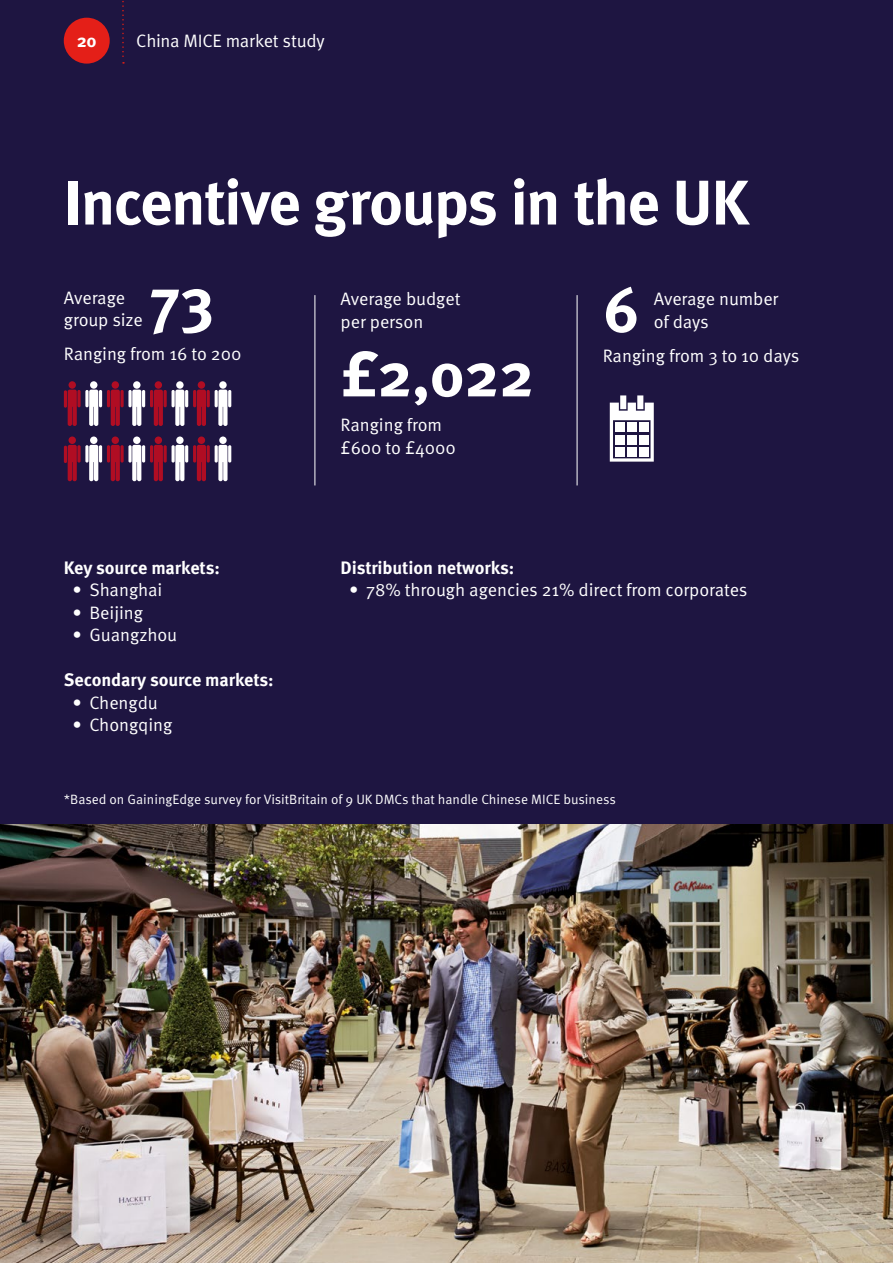
<style>
.page{position:relative;width:893px;height:1263px;background:#1e1541}
.page>*{position:absolute;margin:0;border:0;box-sizing:border-box;transform-origin:0 0}
.H4_-_Bold{font:700 63px "Meta Pro";letter-spacing:-.03em;color:#fff}
.Bullet{font:18px/22.5px "Meta Pro Norm";letter-spacing:-.005em;color:#fff}
.t1{font:700 18px "Meta Pro";letter-spacing:-.005em;color:#fff}
.t2{font:13.5px "Meta Pro Norm";color:#fff}
</style>
<div class="page">
<hr style="left:207px;top:445px;width:3px;height:17px;background:#b00d23">
<div style="left:69px;top:381px;width:7px;height:8px;background:#b00d23;border-radius:50%"></div>
<svg style="left:77px;top:390px;width:4px;height:17px"></svg>
<hr style="left:64px;top:390px;width:3px;height:18px;background:#b00d23">
<svg style="left:68px;top:390px;width:9px;height:36px"></svg>
<div style="left:90px;top:381px;width:7px;height:8px;background:#fff;border-radius:50%"></div>
<hr style="left:99px;top:390px;width:3px;height:17px;background:#fff">
<svg style="left:85px;top:390px;width:4px;height:17px"></svg>
<svg style="left:89px;top:390px;width:9px;height:36px"></svg>
<div style="left:112px;top:381px;width:7px;height:8px;background:#b00d23;border-radius:50%"></div>
<svg style="left:120px;top:390px;width:4px;height:17px"></svg>
<hr style="left:107px;top:390px;width:3px;height:17px;background:#b00d23">
<svg style="left:111px;top:390px;width:9px;height:36px"></svg>
<div style="left:133px;top:381px;width:8px;height:8px;background:#fff;border-radius:50%"></div>
<hr style="left:142px;top:390px;width:3px;height:17px;background:#fff">
<svg style="left:128px;top:390px;width:4px;height:17px"></svg>
<svg style="left:132px;top:390px;width:9px;height:36px"></svg>
<div style="left:155px;top:381px;width:7px;height:8px;background:#b00d23;border-radius:50%"></div>
<hr style="left:164px;top:390px;width:3px;height:17px;background:#b00d23">
<hr style="left:150px;top:390px;width:3px;height:17px;background:#b00d23">
<svg style="left:154px;top:390px;width:9px;height:36px"></svg>
<div style="left:176px;top:381px;width:8px;height:8px;background:#fff;border-radius:50%"></div>
<hr style="left:185px;top:390px;width:3px;height:17px;background:#fff">
<hr style="left:172px;top:390px;width:3px;height:17px;background:#fff">
<svg style="left:175px;top:390px;width:9px;height:36px"></svg>
<div style="left:198px;top:381px;width:7px;height:8px;background:#b00d23;border-radius:50%"></div>
<hr style="left:207px;top:390px;width:3px;height:17px;background:#b00d23">
<hr style="left:193px;top:390px;width:3px;height:17px;background:#b00d23">
<svg style="left:197px;top:390px;width:9px;height:36px"></svg>
<div style="left:219px;top:381px;width:8px;height:8px;background:#fff;border-radius:50%"></div>
<hr style="left:228px;top:390px;width:3px;height:17px;background:#fff">
<hr style="left:215px;top:390px;width:3px;height:17px;background:#fff">
<svg style="left:218px;top:390px;width:10px;height:36px"></svg>
<div style="left:69px;top:436px;width:7px;height:8px;background:#b00d23;border-radius:50%"></div>
<svg style="left:77px;top:445px;width:4px;height:17px"></svg>
<hr style="left:64px;top:446px;width:3px;height:17px;background:#b00d23">
<svg style="left:68px;top:445px;width:9px;height:36px"></svg>
<div style="left:90px;top:436px;width:7px;height:8px;background:#fff;border-radius:50%"></div>
<hr style="left:99px;top:445px;width:3px;height:17px;background:#fff">
<svg style="left:85px;top:445px;width:4px;height:17px"></svg>
<svg style="left:89px;top:445px;width:9px;height:36px"></svg>
<div style="left:112px;top:436px;width:7px;height:8px;background:#b00d23;border-radius:50%"></div>
<svg style="left:120px;top:445px;width:4px;height:17px"></svg>
<hr style="left:107px;top:445px;width:3px;height:17px;background:#b00d23">
<svg style="left:111px;top:445px;width:9px;height:36px"></svg>
<div style="left:133px;top:436px;width:8px;height:8px;background:#fff;border-radius:50%"></div>
<hr style="left:142px;top:445px;width:3px;height:17px;background:#fff">
<svg style="left:128px;top:445px;width:4px;height:17px"></svg>
<svg style="left:132px;top:445px;width:9px;height:36px"></svg>
<div style="left:155px;top:436px;width:7px;height:8px;background:#b00d23;border-radius:50%"></div>
<hr style="left:164px;top:445px;width:3px;height:17px;background:#b00d23">
<hr style="left:150px;top:445px;width:3px;height:17px;background:#b00d23">
<svg style="left:154px;top:445px;width:9px;height:36px"></svg>
<div style="left:176px;top:436px;width:8px;height:8px;background:#fff;border-radius:50%"></div>
<hr style="left:185px;top:445px;width:3px;height:17px;background:#fff">
<hr style="left:172px;top:445px;width:3px;height:17px;background:#fff">
<svg style="left:175px;top:445px;width:9px;height:36px"></svg>
<div style="left:198px;top:436px;width:7px;height:8px;background:#b00d23;border-radius:50%"></div>
<hr style="left:193px;top:445px;width:3px;height:17px;background:#b00d23">
<svg style="left:197px;top:445px;width:9px;height:36px"></svg>
<div style="left:219px;top:436px;width:8px;height:8px;background:#fff;border-radius:50%"></div>
<hr style="left:228px;top:445px;width:3px;height:17px;background:#fff">
<hr style="left:215px;top:445px;width:3px;height:17px;background:#fff">
<svg style="left:218px;top:445px;width:10px;height:36px"></svg>
<svg style="left:610px;top:395px;width:44px;height:67px"></svg>
<div style="left:615px;top:423px;width:9px;height:9px;background:#fff"></div>
<div style="left:627px;top:423px;width:9px;height:9px;background:#fff"></div>
<div style="left:639px;top:423px;width:9px;height:9px;background:#fff"></div>
<div style="left:615px;top:435px;width:9px;height:9px;background:#fff"></div>
<div style="left:627px;top:435px;width:9px;height:9px;background:#fff"></div>
<div style="left:639px;top:435px;width:9px;height:9px;background:#fff"></div>
<div style="left:615px;top:447px;width:9px;height:9px;background:#fff"></div>
<div style="left:627px;top:447px;width:9px;height:9px;background:#fff"></div>
<div style="left:639px;top:447px;width:9px;height:9px;background:#fff"></div>
<hr style="left:315px;top:295px;width:1px;height:190px;background:#fff">
<hr style="left:577px;top:295px;width:1px;height:190px;background:#fff">
<img style="left:0;top:825px;width:893px;height:438px">
<div style="left:64px;top:18px;width:46px;height:46px;background:#e41f18;border-radius:50%"></div>
<svg style="left:122px;top:0;width:2px;height:64px"></svg>
<p class="t1" style="left:77px;top:27px;width:22px">20</p>
<p class="Bullet" style="left:136px;top:29px;width:190px">China MICE market study</p>
<h4 class="H4_-_Bold" style="left:64px;top:153px;width:687px">Incentive groups in the UK</h4>
<p class="Bullet" style="left:64px;top:285px;width:81px">Average group size</p>
<h1 class="H4_-_Bold" style="left:149px;top:251px;width:66px">73</h1>
<p class="Bullet" style="left:64px;top:341px;width:179px">Ranging from 16 to 200</p>
<p class="t1" style="left:64px;top:553px;width:158px">Key source markets:</p>
<p class="Bullet" style="left:72px;top:577px;width:92px">• Shanghai</p>
<p class="Bullet" style="left:72px;top:600px;width:72px">• Beijing</p>
<p class="Bullet" style="left:72px;top:622px;width:106px">• Guangzhou</p>
<p class="t1" style="left:64px;top:666px;width:211px">Secondary source markets:</p>
<p class="Bullet" style="left:72px;top:690px;width:87px">• Chengdu</p>
<p class="Bullet" style="left:72px;top:712px;width:101px">• Chongqing</p>
<p class="Bullet" style="left:341px;top:286px;width:121px">Average budget per person</p>
<p class="H4_-_Bold" style="left:341px;top:325px;width:195px">£2,022</p>
<p class="Bullet" style="left:341px;top:413px;width:117px">Ranging from £600 to £4000</p>
<p class="H4_-_Bold" style="left:603px;top:261px;width:38px">6</p>
<p class="Bullet" style="left:654px;top:286px;width:126px">Average number of days</p>
<p class="Bullet" style="left:603px;top:344px;width:198px">Ranging from 3 to 10 days</p>
<p class="t1" style="left:341px;top:553px;width:175px">Distribution networks:</p>
<p class="Bullet" style="left:349px;top:577px;width:400px">• 78% through agencies 21% direct from corporates</p>
<p class="t2" style="left:64px;top:789px;width:554px">*Based on GainingEdge survey for VisitBritain of 9 UK DMCs that handle Chinese MICE business</p>
</div>
